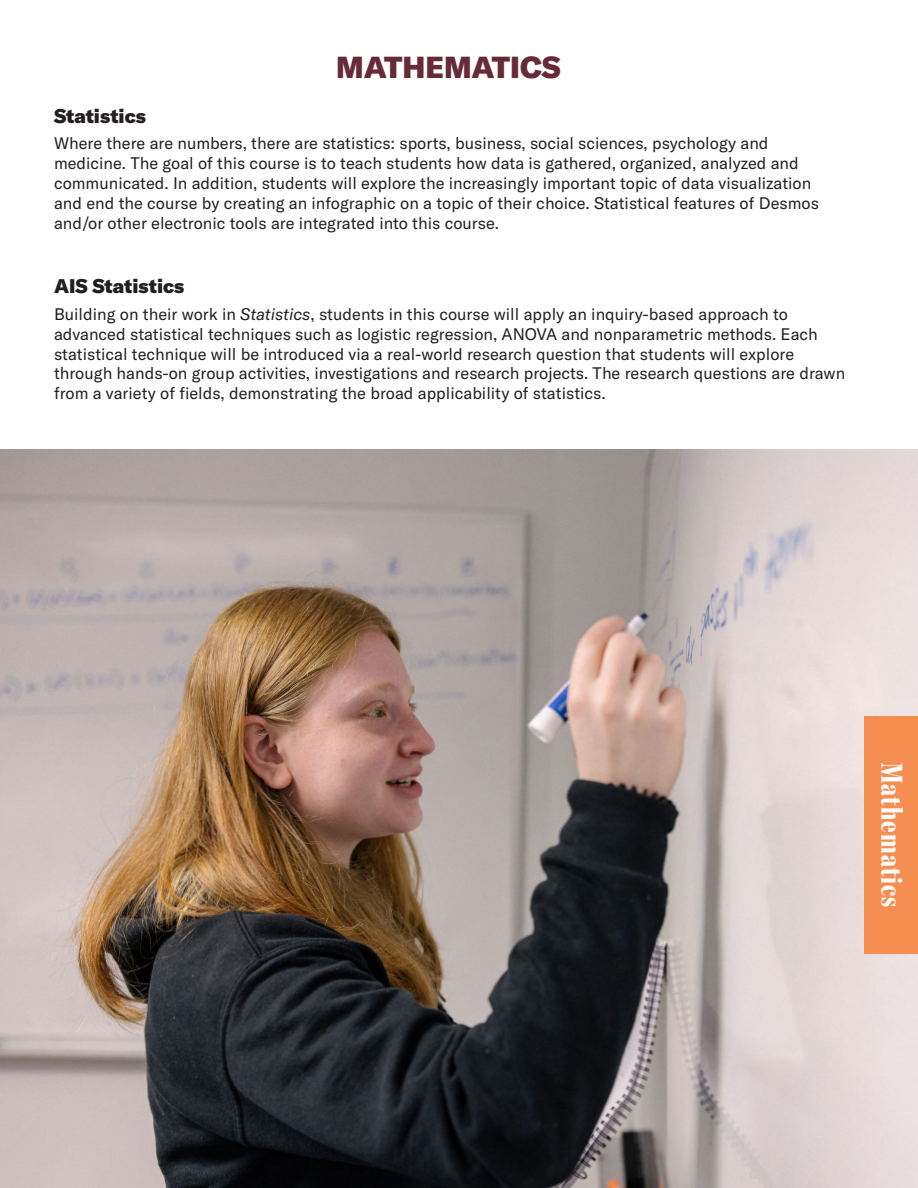
<style>
.page{position:relative;width:918px;height:1188px;background:#fff}
.page>*{position:absolute;margin:0;border:0;box-sizing:border-box;transform-origin:0 0}
.t1{font:900 30px "Chronicle Disp Comp";letter-spacing:.04em;color:#fff}
.t2{font:900 30px "GT America";color:#662a38}
.t3{font:900 19.5px "GT America";color:#231f20}
.t4{font:16.5px/19.8px "GT America";color:#231f20}
.s1{font-style:italic}
</style>
<div class="page">
<img style="left:0;top:449px;width:918px;height:739px">
<div style="left:864px;top:716px;width:54px;height:238px;background:#f68d51"></div>
<p class="t2" style="left:336px;top:48px;width:226px">MATHEMATICS</p>
<p class="t3" style="left:54px;top:103px;width:93px">Statistics</p>
<p class="t4" style="left:54px;top:134px;width:716px">Where there are numbers, there are statistics: sports, business, social sciences, psychology and</p>
<p class="t4" style="left:54px;top:154px;width:767px">medicine. The goal of this course is to teach students how data is gathered, organized, analyzed and communicated. In addition, students will explore the increasingly important topic of data visualization and end the course by creating an infographic on a topic of their choice. Statistical features of Desmos and/or other electronic tools are integrated into this course.</p>
<p class="t3" style="left:54px;top:274px;width:132px">AIS Statistics</p>
<p class="t4" style="left:54px;top:304px;width:735px">Building on their work in <span class="s1">Statistics</span>, students in this course will apply an inquiry-based approach to</p>
<p class="t4" style="left:54px;top:324px;width:765px">advanced statistical techniques such as logistic regression, ANOVA and nonparametric methods. Each</p>
<p class="t4" style="left:54px;top:344px;width:793px">statistical technique will be introduced via a real-world research question that students will explore through hands-on group activities, investigations and research projects. The research questions are drawn from a variety of fields, demonstrating the broad applicability of statistics.</p>
<p class="t1" style="left:915px;top:763px;width:146px;rotate:90deg">Mathematics</p>
</div>
